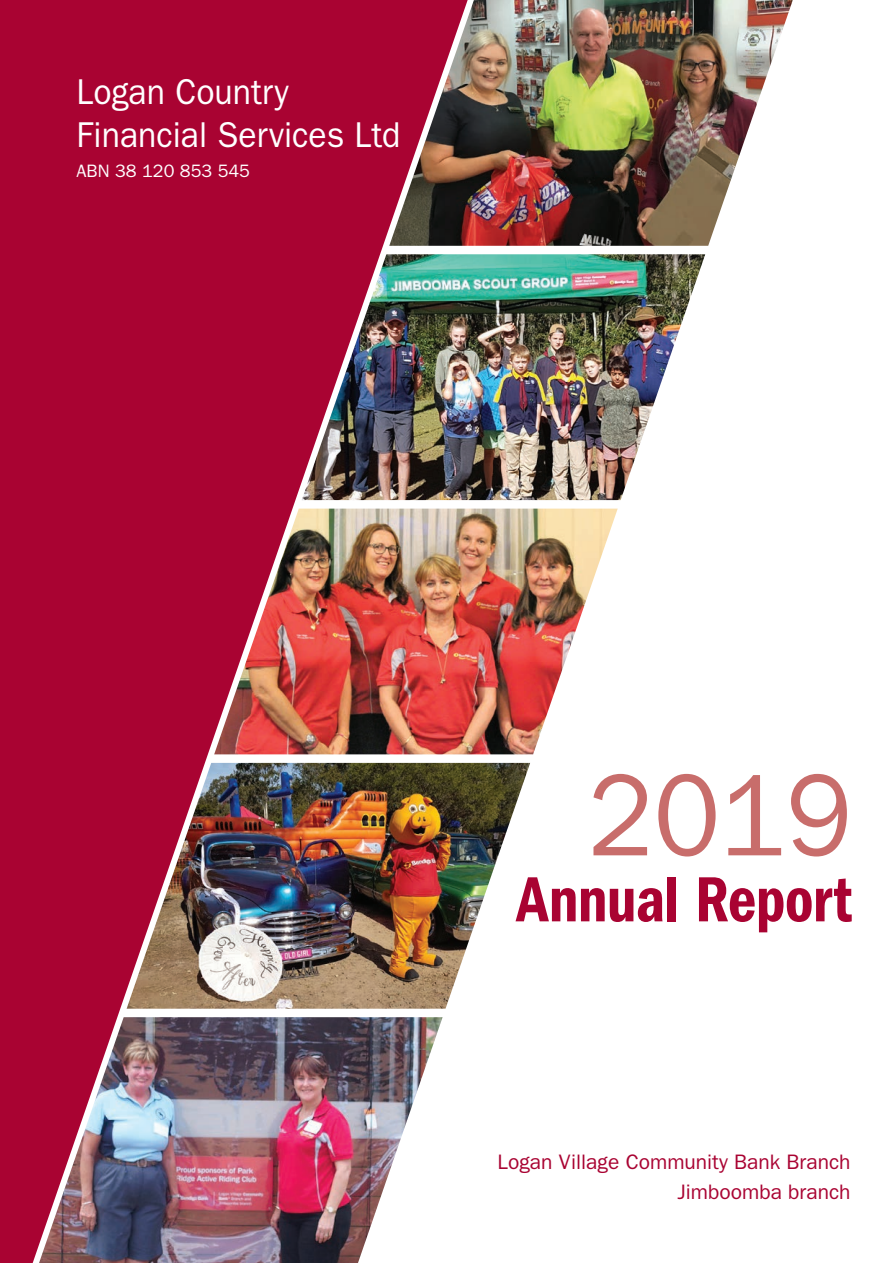
<style>
.page{position:relative;width:893px;height:1263px;background:#fff}
.page>*{position:absolute;margin:0;border:0;box-sizing:border-box;transform-origin:0 0}
.t1{font:117px "Franklin Gothic";color:#c86d6b;scale:.94 1}
.t2{font:600 condensed 66px "Franklin Gothic";letter-spacing:-.01em;color:#a90332;scale:.94 1}
.t3{font:36px/43.2px "Franklin Gothic";color:#fff;scale:.94 1}
.t4{font:21px/30px "Franklin Gothic";color:#a90332;text-align:right}
.t5{font:18px "Franklin Gothic";color:#fff}
</style>
<div class="page">
<div style="left:0;top:0;width:468px;height:1263px;background:#a90332"></div>
<img style="left:389px;top:0;width:404px;height:246px">
<img style="left:302px;top:254px;width:403px;height:246px">
<img style="left:214px;top:509px;width:404px;height:245px">
<img style="left:127px;top:763px;width:403px;height:246px">
<img style="left:39px;top:1017px;width:404px;height:246px">
<h3 class="t3" style="left:77px;top:70px;width:346px">Logan Country<br>Financial Services Ltd</h3>
<p class="t5" style="left:77px;top:160px;width:175px">ABN 38 120 853 545</p>
<h1 class="t1" style="left:588px;top:748px;width:282px">2019</h1>
<h2 class="t2" style="left:517px;top:862px;width:358px">Annual Report</h2>
<p class="t4" style="left:497px;top:1147px;width:354px">Logan Village Community Bank Branch<br>Jimboomba branch</p>
</div>
